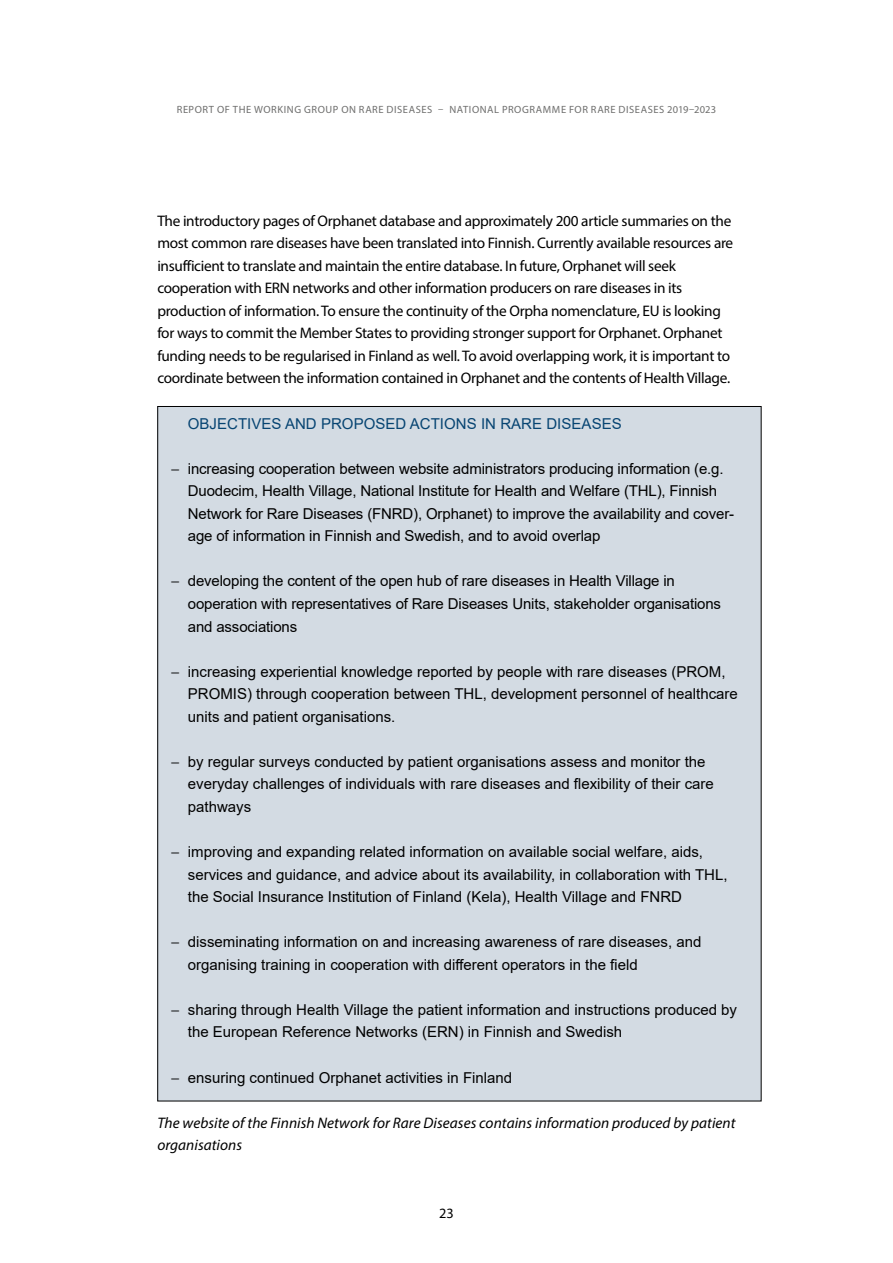
<style>
.page{position:relative;width:893px;height:1263px;background:#fff}
.page>*{position:absolute;margin:0;border:0;box-sizing:border-box;transform-origin:0 0}
._02_Leipä{font:15.3px/22.5px "Myriad Pro";letter-spacing:-.02em;color:#000}
._02_Leipä-2{font:italic 15.3px/22.5px "Myriad Pro";letter-spacing:.005em;color:#000}
.t1{font:15px/22.5px "Arial";color:#000}
._01_Leipä_seuraavat{font:15px "Arial";letter-spacing:.005em;color:#064472}
.t2{font:14.25px "Myriad Pro";color:#000}
.t3{font:10.5px "Myriad Pro";letter-spacing:.055em;color:#6e6e6d}
.s1{font-family:"Myriad Pro"}
</style>
<div class="page">
<div style="left:158px;top:406px;width:603px;height:695px;background:#d3dbe3"></div>
<p class="t3" style="left:177px;top:103px;width:541px">REPORT OF THE WORKING GROUP ON RARE DISEASES – NATIONAL PROGRAMME FOR RARE DISEASES 2019–2023</p>
<p class="_02_Leipä" style="left:157px;top:209px;width:577px">The introductory pages of Orphanet database and approximately 200 article summaries on the most common rare diseases have been translated into Finnish. Currently available resources are insufficient to translate and maintain the entire database. In future, Orphanet will seek cooperation with ERN networks and other information producers on rare diseases in its production of information. To ensure the continuity of the Orpha nomenclature, EU is looking for ways to commit the Member States to providing stronger support for Orphanet. Orphanet funding needs to be regularised in Finland as well. To avoid overlapping work, it is important to coordinate between the information contained in Orphanet and the contents of Health Village.</p>
<p class="_01_Leipä_seuraavat" style="left:188px;top:413px;width:435px">OBJECTIVES AND PROPOSED ACTIONS IN RARE DISEASES</p>
<p class="t1" style="left:188px;top:457px;width:548px;text-indent:-17px"><span class="s1">−</span> increasing cooperation between website administrators producing information (e.g.<br>Duodecim, Health Village, National Institute for Health and Welfare (THL), Finnish Network for Rare Diseases (FNRD), Orphanet) to improve the availability and cover&shy;age of information in Finnish and Swedish, and to avoid overlap</p>
<p class="t1" style="left:188px;top:570px;width:535px;text-indent:-17px"><span class="s1">−</span> developing the content of the open hub of rare diseases in Health Village in ooperation with representatives of Rare Diseases Units, stakeholder organisations and associations</p>
<p class="t1" style="left:188px;top:660px;width:552px;text-indent:-17px"><span class="s1">−</span> increasing experiential knowledge reported by people with rare diseases (PROM,<br>PROMIS) through cooperation between THL, development personnel of healthcare units and patient organisations.</p>
<p class="t1" style="left:188px;top:750px;width:528px;text-indent:-17px"><span class="s1">−</span> by regular surveys conducted by patient organisations assess and monitor the everyday challenges of individuals with rare diseases and flexibility of their care pathways</p>
<p class="t1" style="left:188px;top:840px;width:541px;text-indent:-17px"><span class="s1">−</span> improving and expanding related information on available social welfare, aids, services and guidance, and advice about its availability, in collaboration with THL, the Social Insurance Institution of Finland (Kela), Health Village and FNRD</p>
<p class="t1" style="left:188px;top:931px;width:515px;text-indent:-17px"><span class="s1">−</span> disseminating information on and increasing awareness of rare diseases, and organising training in cooperation with different operators in the field</p>
<p class="t1" style="left:188px;top:998px;width:551px;text-indent:-17px"><span class="s1">−</span> sharing through Health Village the patient information and instructions produced by the European Reference Networks (ERN) in Finnish and Swedish</p>
<p class="t1" style="left:171px;top:1066px;width:343px"><span class="s1">−</span> ensuring continued Orphanet activities in Finland</p>
<p class="_02_Leipä-2" style="left:157px;top:1111px;width:580px">The website of the Finnish Network for Rare Diseases contains information produced by patient organisations</p>
<p class="t2" style="left:439px;top:1204px;width:16px">23</p>
</div>
